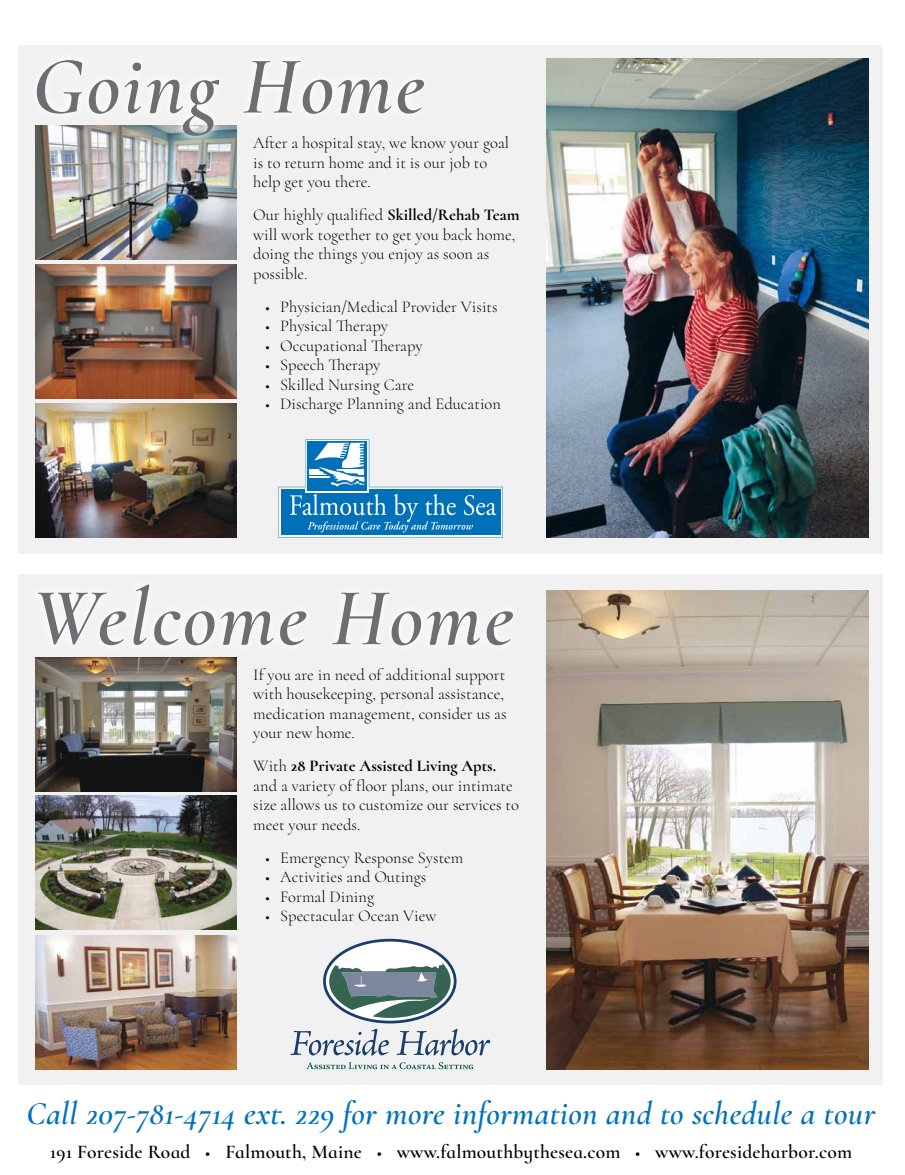
<style>
.page{position:relative;width:905px;height:1175px;background:#fff}
.page>*{position:absolute;margin:0;border:0;box-sizing:border-box;transform-origin:0 0}
.t1{font:italic 82.5px "Cormorant Semi";letter-spacing:.03em;color:#6d6e71}
.t2{font:italic 33px "Cormorant Semi";letter-spacing:.01em;color:#0071ba}
.t3{font:19.5px "Cormorant Infant Semi";letter-spacing:.01em;color:#000}
.t4{font:300 16.5px/19.5px "Cormorant";color:#000}
.s1{font-weight:700}
</style>
<div class="page">
<div style="left:19px;top:45px;width:864px;height:508px;background:#f1f1f2"></div>
<img style="left:546px;top:59px;width:322px;height:478px">
<svg style="left:278px;top:439px;width:225px;height:98px"></svg>
<img style="left:35px;top:403px;width:202px;height:134px">
<img style="left:35px;top:264px;width:202px;height:134px">
<img style="left:35px;top:193px;width:202px;height:67px">
<div style="left:26px;top:49px;width:570px;height:144px;background:#fff;opacity:.75"></div>
<div style="left:19px;top:574px;width:864px;height:511px;background:#f1f1f2"></div>
<img style="left:546px;top:590px;width:322px;height:479px">
<svg style="left:307px;top:1062px;width:166px;height:7px"></svg>
<svg style="left:290px;top:938px;width:200px;height:117px"></svg>
<img style="left:35px;top:935px;width:202px;height:134px">
<img style="left:35px;top:795px;width:202px;height:135px">
<img style="left:35px;top:718px;width:202px;height:73px">
<div style="left:27px;top:573px;width:622px;height:145px;background:#fff;opacity:.75"></div>
<h1 class="t1" style="left:32px;top:36px;width:394px">Going Home</h1>
<p class="t4" style="left:253px;top:133px;width:257px">After a hospital stay, we know your goal is to return home and it is our job to help get you there.</p>
<p class="t4" style="left:253px;top:205px;width:268px">Our highly qualified <span class="s1">Skilled/Rehab Team </span>will work together to get you back home, doing the things you enjoy as soon as possible.</p>
<p class="t4" style="left:265px;top:296px;width:234px">• Physician/Medical Provider Visits</p>
<p class="t4" style="left:265px;top:316px;width:124px">• Physical Therapy</p>
<p class="t4" style="left:265px;top:335px;width:159px">• Occupational Therapy</p>
<p class="t4" style="left:265px;top:355px;width:117px">• Speech Therapy</p>
<p class="t4" style="left:265px;top:374px;width:150px">• Skilled Nursing Care</p>
<p class="t4" style="left:265px;top:394px;width:237px">• Discharge Planning and Education</p>
<h1 class="t1" style="left:32px;top:568px;width:483px">Welcome Home</h1>
<p class="t4" style="left:253px;top:664px;width:255px">If you are in need of additional support with housekeeping, personal assistance, medication management, consider us as your new home.</p>
<p class="t4" style="left:253px;top:756px;width:267px">With <span class="s1">28 Private Assisted Living Apts. </span>and a variety of floor plans, our intimate size allows us to customize our services to meet your needs.</p>
<p class="t4" style="left:265px;top:847px;width:200px">• Emergency Response System</p>
<p class="t4" style="left:265px;top:867px;width:163px">• Activities and Outings</p>
<p class="t4" style="left:265px;top:886px;width:110px">• Formal Dining</p>
<p class="t4" style="left:265px;top:906px;width:173px">• Spectacular Ocean View</p>
<h2 class="t2" style="left:27px;top:1093px;width:850px">Call 207-781-4714 ext. 229 for more information and to schedule a tour</h2>
<p class="t3" style="left:50px;top:1140px;width:803px">191 Foreside Road • Falmouth, Maine • www.falmouthbythesea.com • www.foresideharbor.com</p>
</div>
